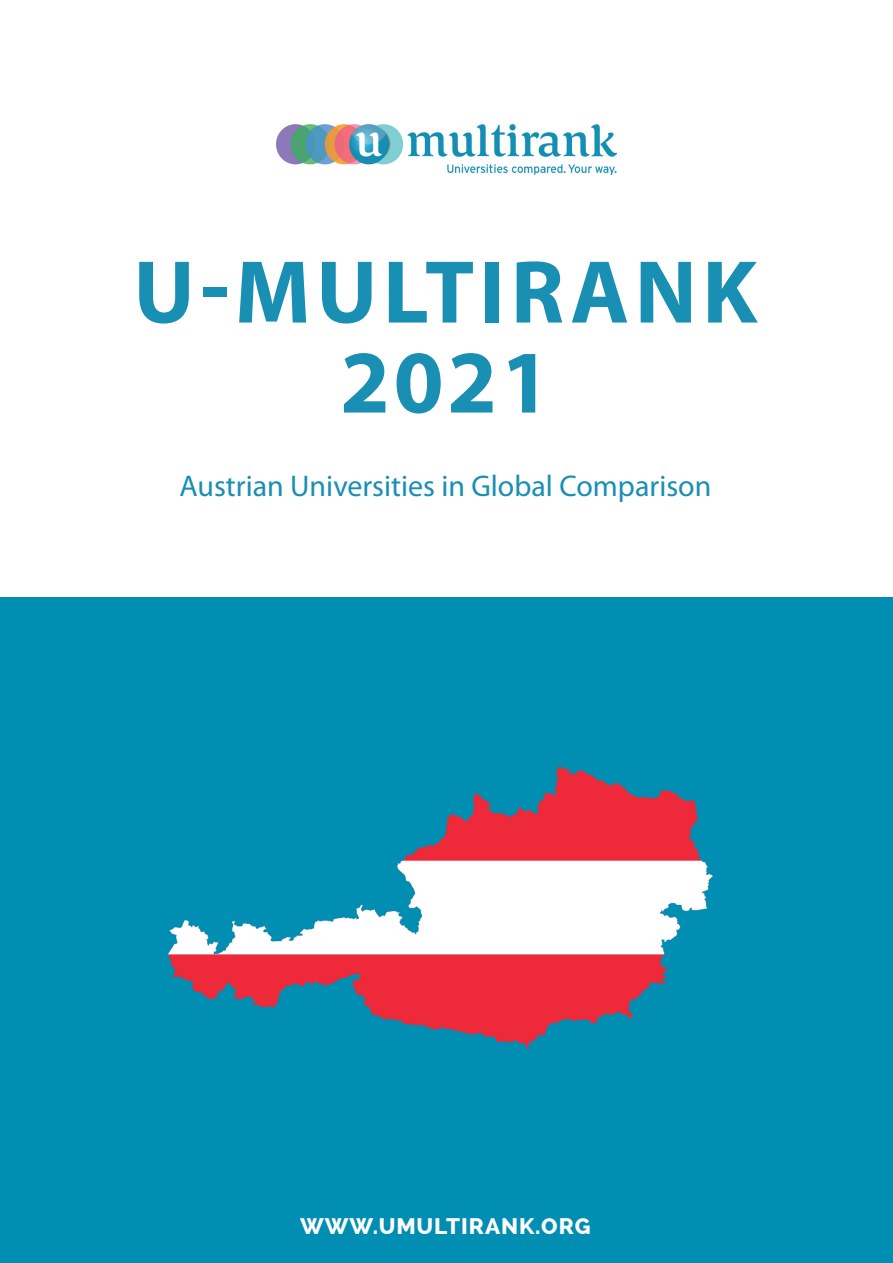
<style>
.page{position:relative;width:893px;height:1263px;background:#fff}
.page>*{position:absolute;margin:0;border:0;box-sizing:border-box;transform-origin:0 0}
.Title{font:700 90px "Myriad Pro";letter-spacing:.06em;color:#198fb4}
.Body_Text_-_Align_Le{font:30px "Myriad Pro";color:#198fb4}
.Subhead_-_Align_Left{font:800 22.5px "Raleway";letter-spacing:.04em;color:#fff}
</style>
<div class="page">
<img style="left:0;top:597px;width:893px;height:666px">
<img style="left:276px;top:124px;width:341px;height:50px">
<p class="Title" style="left:133px;top:233px;width:626px">U-MULTIRANK</p>
<p class="Title" style="left:340px;top:323px;width:212px">2021</p>
<p class="Body_Text_-_Align_Le" style="left:179px;top:467px;width:533px">Austrian Universities in Global Comparison</p>
<p class="Subhead_-_Align_Left" style="left:300px;top:1213px;width:292px">WWW.UMULTIRANK.ORG</p>
</div>
